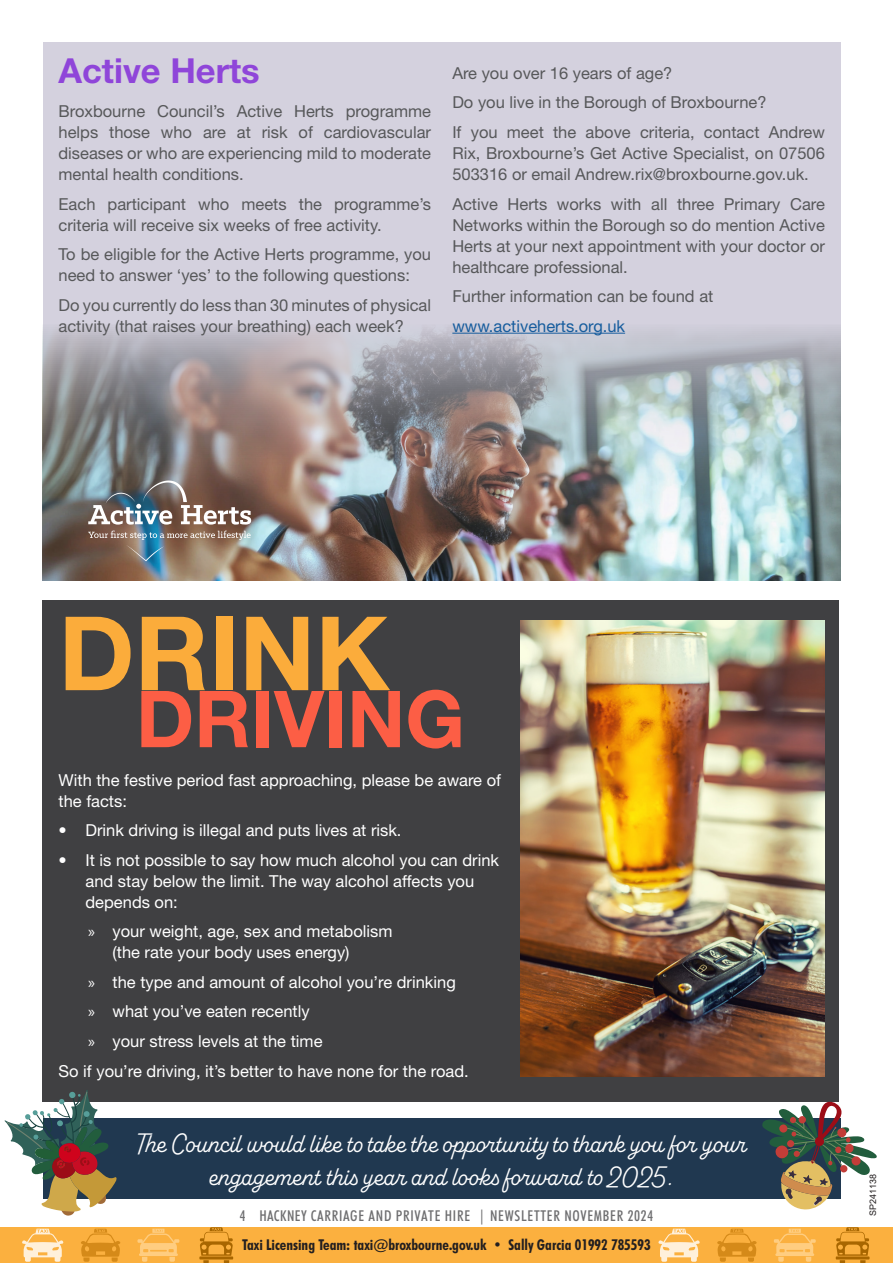
<style>
.page{position:relative;width:893px;height:1263px;background:#fff}
.page>*{position:absolute;margin:0;border:0;box-sizing:border-box;transform-origin:0 0}
.t1{font:700 102.75px "Helvetica Neue LT Std";color:#fbac3b}
.t2{font:700 78.6px "Helvetica Neue LT Std";color:#fc5e45}
.t3{font:700 34.5px "Helvetica Neue LT Std";color:#8f45d9}
.t4{font:27px/32.4px "Alkaline";color:#fff;text-align:center}
.t5{font:16.5px/21px "Helvetica Neue LT Std";color:#57585a;text-align:justify}
.t6{font:16.5px/21px "Helvetica Neue LT Std";color:#fff}
.t7{font:16.5px "Helvetica Neue LT Std";color:#175d9e}
.t8{font:700 condensed 15px "Futura BT";color:#231f20}
.t9{font:500 condensed 15px "Futura BT";letter-spacing:.05em;color:#6e6e70}
.t10{font:9px "Arial";color:#231f20}
.s1{font-family:"Myriad Pro"}
</style>
<div class="page">
<div style="left:0;top:1227px;width:893px;height:36px;background:#fbb03f"></div>
<svg style="left:658px;top:1229px;width:42px;height:33px"></svg>
<svg style="left:717px;top:1229px;width:40px;height:33px"></svg>
<svg style="left:774px;top:1229px;width:42px;height:33px"></svg>
<svg style="left:836px;top:1227px;width:33px;height:36px"></svg>
<svg style="left:22px;top:1229px;width:42px;height:33px"></svg>
<svg style="left:81px;top:1229px;width:39px;height:33px"></svg>
<svg style="left:137px;top:1229px;width:42px;height:33px"></svg>
<hr style="left:199px;top:1256px;width:34px;height:3px;background:#6e6e70">
<svg style="left:200px;top:1227px;width:33px;height:36px"></svg>
<div style="left:43px;top:600px;width:796px;height:501px;background:#404042"></div>
<img style="left:521px;top:620px;width:304px;height:456px">
<div style="left:43px;top:42px;width:797px;height:538px;background:#d4d1de"></div>
<img style="left:43px;top:327px;width:797px;height:253px">
<hr style="left:452px;top:333px;width:173px;height:1px;background:#175d9e">
<img style="left:88px;top:480px;width:163px;height:45px">
<img style="left:88px;top:531px;width:163px;height:30px">
<div style="left:43px;top:1118px;width:797px;height:81px;background:#203850"></div>
<svg style="left:762px;top:1101px;width:115px;height:109px"></svg>
<svg style="left:5px;top:1090px;width:112px;height:126px"></svg>
<p class="t3" style="left:59px;top:50px;width:203px">Active Herts</p>
<p class="t5" style="left:59px;top:100px;width:374px">Broxbourne Council’s Active Herts programme helps those who are at risk of cardiovascular diseases or who are experiencing mild to moderate mental health conditions.</p>
<p class="t5" style="left:59px;top:193px;width:374px">Each participant who meets the programme’s criteria will receive six weeks of free activity.</p>
<p class="t5" style="left:59px;top:243px;width:374px">To be eligible for the Active Herts programme, you need to answer ‘yes’ to the following questions:</p>
<p class="t5" style="left:59px;top:294px;width:374px">Do you currently do less than 30 minutes of physical activity (that raises your breathing) each week?</p>
<p class="t5" style="left:452px;top:62px;width:222px">Are you over 16 years of age?</p>
<p class="t5" style="left:452px;top:92px;width:316px">Do you live in the Borough of Broxbourne?</p>
<p class="t5" style="left:452px;top:121px;width:374px">If you meet the above criteria, contact Andrew Rix, Broxbourne’s Get Active Specialist, on 07506<br>503316 or email Andrew.rix@broxbourne.gov.uk.</p>
<p class="t5" style="left:452px;top:193px;width:374px">Active Herts works with all three Primary Care Networks within the Borough so do mention Active Herts at your next appointment with your doctor or healthcare professional.</p>
<p class="t5" style="left:452px;top:285px;width:263px">Further information can be found at</p>
<p class="t7" style="left:452px;top:315px;width:174px">www.activeherts.org.uk</p>
<p class="t1" style="left:59px;top:590px;width:332px">DRINK</p>
<p class="t2" style="left:136px;top:671px;width:331px">DRIVING</p>
<p class="t6" style="left:59px;top:769px;width:444px">With the festive period fast approaching, please be aware of the facts:</p>
<p class="t6" style="left:59px;top:820px;width:344px">• Drink driving is illegal and puts lives at risk.</p>
<p class="t6" style="left:86px;top:849px;width:415px;text-indent:-27px">• It is not possible to say how much alcohol you can drink and stay below the limit. The way alcohol affects you depends on:</p>
<p class="t6" style="left:113px;top:921px;width:281px;text-indent:-24px"><span class="s1">»</span> your weight, age, sex and metabolism (the rate your body uses energy)</p>
<p class="t6" style="left:88px;top:971px;width:369px"><span class="s1">»</span> the type and amount of alcohol you’re drinking</p>
<p class="t6" style="left:88px;top:1001px;width:223px"><span class="s1">»</span> what you’ve eaten recently</p>
<p class="t6" style="left:88px;top:1030px;width:236px"><span class="s1">»</span> your stress levels at the time</p>
<p class="t6" style="left:59px;top:1060px;width:412px">So if you’re driving, it’s better to have none for the road.</p>
<p class="t4" style="left:137px;top:1128px;width:611px">The Council would like to take the opportunity to thank you for your engagement this year and looks forward to 2025.</p>
<p class="t9" style="left:240px;top:1205px;width:414px">4 HACKNEY CARRIAGE AND PRIVATE HIRE | NEWSLETTER NOVEMBER 2024</p>
<p class="t8" style="left:242px;top:1233px;width:410px">Taxi Licensing Team: taxi@broxbourne.gov.uk • Sally Garcia 01992 785593</p>
<p class="t10" style="left:867px;top:1215px;width:43px;rotate:-90deg">SP241138</p>
</div>
